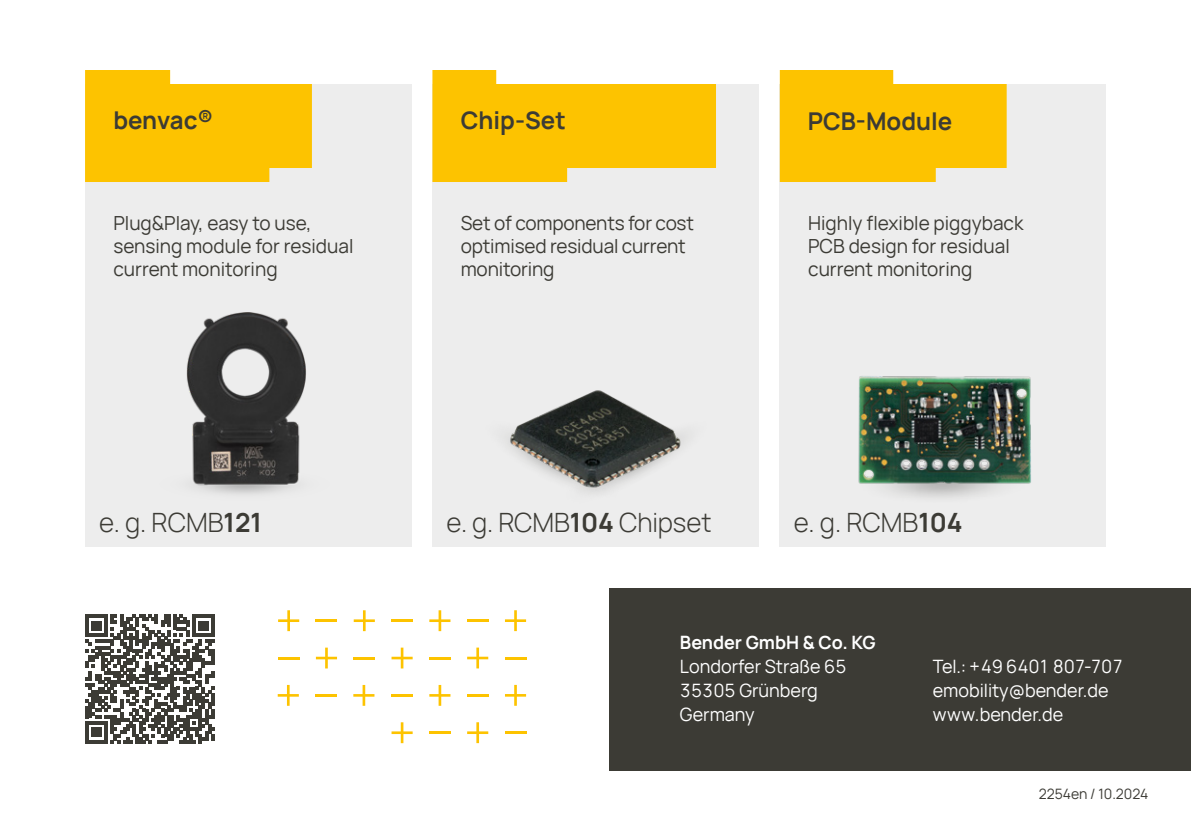
<style>
.page{position:relative;width:1191px;height:840px;background:#fff}
.page>*{position:absolute;margin:0;border:0;box-sizing:border-box;transform-origin:0 0}
.t1{font:300 26px "Manrope";letter-spacing:-.005em;color:#3c3b35}
.t2{font:700 24px "Manrope";color:#3c3b35}
.t3{font:19px/22.8px "Manrope";color:#3c3b35}
.t4{font:18px "Manrope";color:#fff}
.t5{font:18px "Manrope";letter-spacing:-.02em;color:#fff}
.t6{font:700 18px "Manrope";color:#fff}
.Headline_34_Pt{font:14px "Manrope";color:#3c3b35}
.s1{font-weight:700}
</style>
<div class="page">
<div style="left:609px;top:587px;width:582px;height:182px;background:#3c3b35"></div>
<svg style="left:86px;top:614px;width:128px;height:129px"></svg>
<div style="left:85px;top:84px;width:326px;height:461px;background:#ededed"></div>
<svg style="left:85px;top:70px;width:227px;height:112px"></svg>
<img style="left:186px;top:312px;width:120px;height:182px">
<div style="left:780px;top:84px;width:326px;height:461px;background:#ededed"></div>
<svg style="left:780px;top:70px;width:226px;height:112px"></svg>
<img style="left:858px;top:376px;width:173px;height:120px">
<div style="left:432px;top:84px;width:326px;height:461px;background:#ededed"></div>
<svg style="left:432px;top:70px;width:284px;height:112px"></svg>
<hr style="left:391px;top:619px;width:22px;height:2px;background:#fdc300">
<hr style="left:467px;top:619px;width:21px;height:2px;background:#fdc300">
<hr style="left:354px;top:656px;width:21px;height:3px;background:#fdc300">
<hr style="left:278px;top:656px;width:21px;height:3px;background:#fdc300">
<hr style="left:316px;top:619px;width:21px;height:2px;background:#fdc300">
<hr style="left:315px;top:693px;width:22px;height:3px;background:#fdc300">
<hr style="left:429px;top:656px;width:21px;height:3px;background:#fdc300">
<hr style="left:429px;top:731px;width:21px;height:2px;background:#fdc300">
<hr style="left:505px;top:656px;width:21px;height:3px;background:#fdc300">
<hr style="left:505px;top:731px;width:21px;height:2px;background:#fdc300">
<svg style="left:354px;top:610px;width:21px;height:20px"></svg>
<svg style="left:353px;top:684px;width:21px;height:21px"></svg>
<svg style="left:278px;top:610px;width:21px;height:20px"></svg>
<svg style="left:278px;top:684px;width:21px;height:21px"></svg>
<svg style="left:316px;top:647px;width:21px;height:21px"></svg>
<svg style="left:429px;top:610px;width:21px;height:20px"></svg>
<svg style="left:505px;top:610px;width:21px;height:20px"></svg>
<svg style="left:391px;top:647px;width:22px;height:21px"></svg>
<svg style="left:391px;top:722px;width:22px;height:20px"></svg>
<svg style="left:467px;top:647px;width:21px;height:21px"></svg>
<svg style="left:467px;top:722px;width:21px;height:20px"></svg>
<hr style="left:391px;top:693px;width:22px;height:3px;background:#fdc300">
<hr style="left:467px;top:693px;width:21px;height:3px;background:#fdc300">
<svg style="left:429px;top:684px;width:21px;height:21px"></svg>
<svg style="left:505px;top:684px;width:21px;height:21px"></svg>
<img style="left:496px;top:390px;width:202px;height:108px">
<p class="t2" style="left:113px;top:100px;width:101px">benvac®</p>
<p class="t2" style="left:461px;top:100px;width:106px">Chip-Set</p>
<p class="t2" style="left:807px;top:101px;width:146px">PCB-Module</p>
<p class="t3" style="left:113px;top:211px;width:241px">Plug&amp;Play, easy to use, sensing module for residual current monitoring</p>
<p class="t3" style="left:461px;top:211px;width:235px">Set of components for cost optimised residual current monitoring</p>
<p class="t3" style="left:808px;top:211px;width:217px">Highly flexible piggyback<br>PCB design for residual current monitoring</p>
<p class="t1" style="left:99px;top:503px;width:164px">e. g. RCMB<span class="s1">121</span></p>
<p class="t1" style="left:446px;top:503px;width:266px">e. g. RCMB<span class="s1">104</span> Chipset</p>
<p class="t1" style="left:794px;top:503px;width:170px">e. g. RCMB<span class="s1">104</span></p>
<p class="t6" style="left:680px;top:627px;width:197px">Bender GmbH &amp; Co. KG</p>
<p class="t4" style="left:680px;top:652px;width:168px">Londorfer Straße 65</p>
<p class="t4" style="left:680px;top:676px;width:139px">35305 Grünberg</p>
<p class="t4" style="left:680px;top:700px;width:76px">Germany</p>
<p class="t5" style="left:933px;top:652px;width:192px">Tel.: +49 6401 807-707</p>
<p class="t4" style="left:933px;top:676px;width:177px">emobility@bender.de</p>
<p class="t4" style="left:933px;top:700px;width:132px">www.bender.de</p>
<p class="Headline_34_Pt" style="left:1038px;top:782px;width:111px">2254en / 10.2024</p>
</div>
